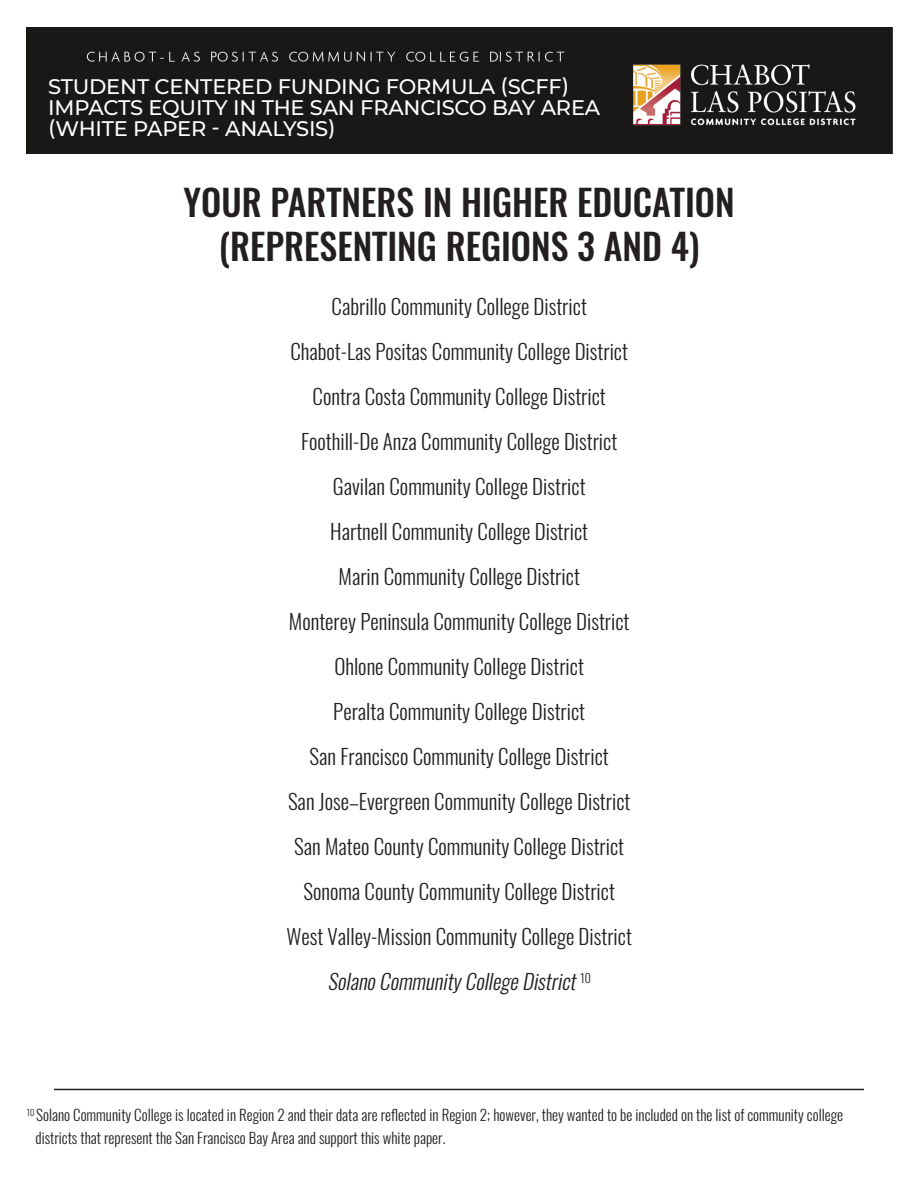
<style>
.page{position:relative;width:918px;height:1188px;background:#fff}
.page>*{position:absolute;margin:0;border:0;box-sizing:border-box;transform-origin:0 0}
.t1{font:500 36px/43.2px "Oswald";color:#231f20;text-align:center}
.t2{font:300 21px/45px "Oswald";color:#231f20;text-align:center}
.t3{font:500 21px/21px "Montserrat";letter-spacing:-.01em;color:#fff}
.t4{font:300 15px/22.5px "Oswald";color:#231f20}
.s1{font-style:italic}
</style>
<div class="page">
<div style="left:26px;top:28px;width:866px;height:125px;background:#1a1816"></div>
<img style="left:618px;top:45px;width:249px;height:98px">
<hr style="left:54px;top:1089px;width:810px;height:1px;background:#231f20">
<p class="t3" style="left:48px;top:76px;width:553px">STUDENT CENTERED FUNDING FORMULA (SCFF)<br>IMPACTS EQUITY IN THE SAN FRANCISCO BAY AREA (WHITE PAPER - ANALYSIS)</p>
<h1 class="t1" style="left:184px;top:182px;width:553px">YOUR PARTNERS IN HIGHER EDUCATION (REPRESENTING REGIONS 3 AND 4)</h1>
<p class="t2" style="left:287px;top:284px;width:347px">Cabrillo Community College District<br>Chabot-Las Positas Community College District Contra Costa Community College District Foothill-De Anza Community College District Gavilan Community College District<br>Hartnell Community College District<br>Marin Community College District<br>Monterey Peninsula Community College District Ohlone Community College District<br>Peralta Community College District<br>San Francisco Community College District<br>San Jose–Evergreen Community College District San Mateo County Community College District Sonoma County Community College District West Valley-Mission Community College District <span class="s1">SolanoCommunityCollegeDistrict</span><sup>1</sup> <sup>0</sup></p>
<p class="t4" style="left:36px;top:1104px;width:809px;text-indent:-9px"><sup>10</sup> Solano Community College is located in Region 2 and their data are reflected in Region 2; however, they wanted to be included on the list of community college districts that represent the San Francisco Bay Area and support this white paper.</p>
</div>
